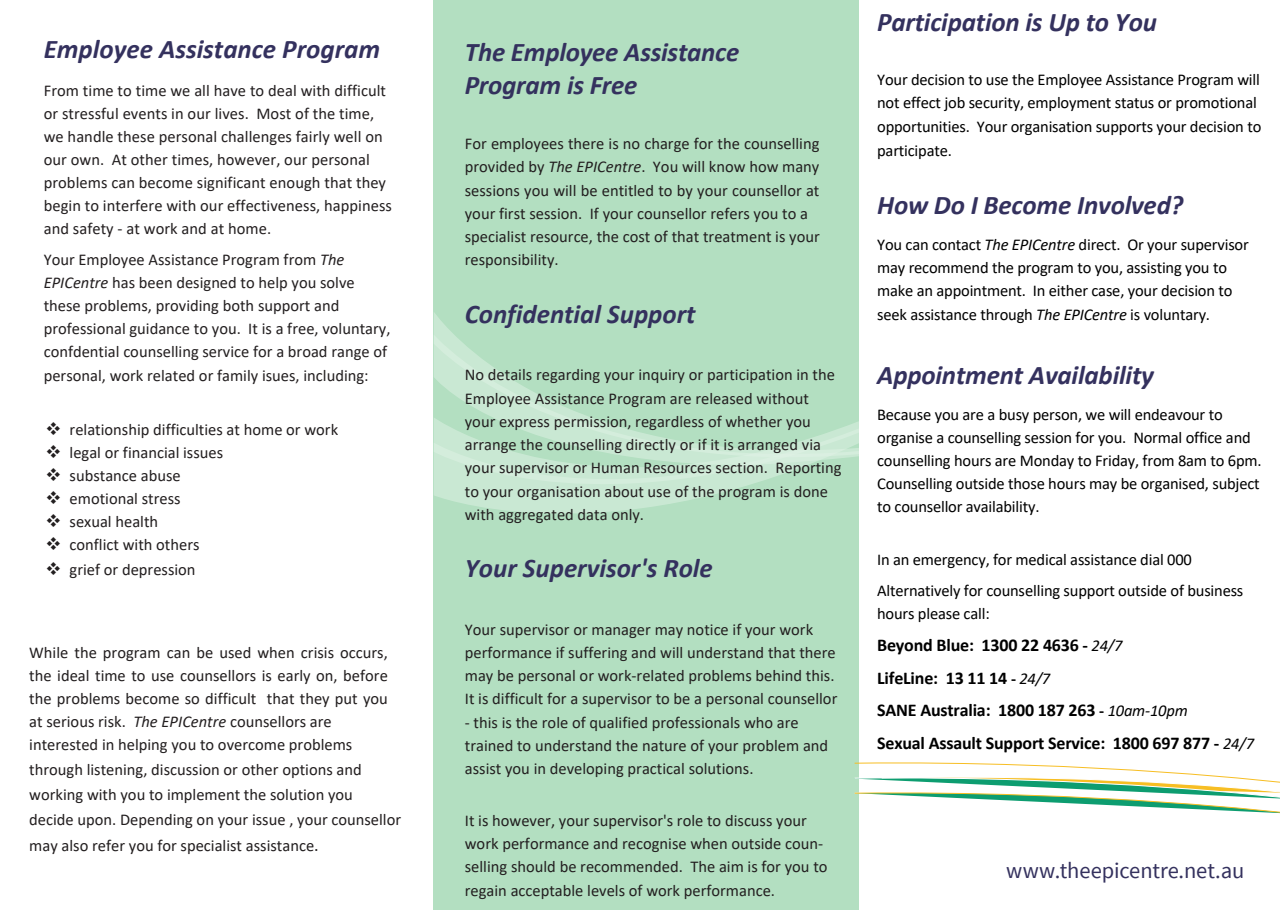
<style>
.page{position:relative;width:1280px;height:910px;background:#fff}
.page>*{position:absolute;margin:0;border:0;box-sizing:border-box;transform-origin:0 0}
.t1{font:italic 700 27px/32.4px "Calibri";letter-spacing:-.005em;color:#34315e}
.t2{font:22.5px "Source Sans Pro";letter-spacing:-.005em;color:#34315e}
.t3{font:700 18px/32.7px "Calibri";letter-spacing:-.01em;color:#000}
.t4{font:16.5px/23.1px "Calibri";color:#231f20}
.t5{font:16.5px/23.5px "Calibri";letter-spacing:-.01em;color:#000}
.t6{font:16.5px/23.1px "Calibri";color:#221e1f}
.s1{font-style:italic}
.s2{font-size:18px}
.s3{font-weight:400;font-style:italic;font-size:16.5px}
.s4{font-size:16.5px}
</style>
<div class="page">
<div style="left:434px;top:0;width:425px;height:910px;background:#b3dfc1"></div>
<svg style="left:434px;top:335px;width:155px;height:82px"></svg>
<svg style="left:434px;top:417px;width:425px;height:97px"></svg>
<svg style="left:854px;top:762px;width:426px;height:52px"></svg>
<p class="t1" style="left:44px;top:32px;width:338px">Employee Assistance Program</p>
<p class="t4" style="left:44px;top:78px;width:350px">From time to time we all have to deal with difficult or stressful events in our lives. Most of the time, we handle these personal challenges fairly well on our own. At other times, however, our personal problems can become significant enough that they begin to interfere with our effectiveness, happiness and safety - at work and at home.</p>
<p class="t4" style="left:44px;top:248px;width:348px">Your Employee Assistance Program from <span class="s1">The EPICentre</span> has been designed to help you solve these problems, providing both support and professional guidance to you. It is a free, voluntary, confdential counselling service for a broad range of personal, work related or family isues, including:</p>
<p class="t6" style="left:46px;top:417px;width:294px">❖ relationship difficulties at home or work</p>
<p class="t6" style="left:46px;top:440px;width:179px">❖ legal or financial issues</p>
<p class="t6" style="left:46px;top:463px;width:137px">❖ substance abuse</p>
<p class="t6" style="left:46px;top:486px;width:137px">❖ emotional stress</p>
<p class="t6" style="left:46px;top:510px;width:114px">❖ sexual health</p>
<p class="t6" style="left:46px;top:533px;width:155px">❖ conflict with others</p>
<p class="t6" style="left:46px;top:557px;width:152px">❖ grief or depression</p>
<p class="t6" style="left:29px;top:640px;width:360px">While the program can be used when crisis occurs, the ideal time to use counsellors is early on, before the problems become so difficult that they put you at serious risk. <span class="s1">The EPICentre</span> counsellors are interested in helping you to overcome problems</p>
<p class="t6" style="left:29px;top:757px;width:373px;line-height:24.6px">through listening, discussion or other options and working with you to implement the solution you decide upon. Depending on your issue , your counsellor</p>
<p class="t6" style="left:29px;top:833px;width:291px">may also refer you for specialist assistance<span class="s2">.</span></p>
<p class="t1" style="left:465px;top:35px;width:276px">The Employee Assistance<br>Program is Free</p>
<p class="t4" style="left:465px;top:132px;width:356px">For employees there is no charge for the counselling provided by <span class="s1">The EPICentre</span>. You will know how many sessions you will be entitled to by your counsellor at your first session. If your counsellor refers you to a specialist resource, the cost of that treatment is your responsibility.</p>
<p class="t1" style="left:465px;top:296px;width:232px">Confidential Support</p>
<p class="t4" style="left:465px;top:363px;width:378px">No details regarding your inquiry or participation in the Employee Assistance Program are released without your express permission, regardless of whether you arrange the counselling directly or if it is arranged via your supervisor or Human Resources section. Reporting to your organisation about use of the program is done with aggregated data only.</p>
<p class="t1" style="left:465px;top:551px;width:249px">Your Supervisor's Role</p>
<p class="t4" style="left:465px;top:618px;width:374px">Your supervisor or manager may notice if your work performance if suffering and will understand that there may be personal or work-related problems behind this.<br>It is difficult for a supervisor to be a personal counsellor</p>
<p class="t4" style="left:465px;top:710px;width:365px">- this is the role of qualified professionals who are trained to understand the nature of your problem and assist you in developing practical solutions.</p>
<p class="t4" style="left:465px;top:809px;width:364px">It is however, your supervisor's role to discuss your work performance and recognise when outside coun&shy;selling should be recommended. The aim is for you to regain acceptable levels of work performance.</p>
<p class="t1" style="left:877px;top:4px;width:281px">Participation is Up to You</p>
<p class="t5" style="left:877px;top:68px;width:386px">Your decision to use the Employee Assistance Program will not effect job security, employment status or promotional opportunities. Your organisation supports your decision to participate.</p>
<p class="t1" style="left:877px;top:188px;width:308px">How Do I Become Involved?</p>
<p class="t5" style="left:877px;top:232px;width:373px">You can contact <span class="s1">The EPICentre</span> direct. Or your supervisor may recommend the program to you, assisting you to make an appointment. In either case, your decision to seek assistance through <span class="s1">The EPICentre</span> is voluntary.</p>
<p class="t1" style="left:877px;top:358px;width:278px">Appointment Availability</p>
<p class="t5" style="left:877px;top:402px;width:386px;line-height:23.1px">Because you are a busy person, we will endeavour to organise a counselling session for you. Normal office and counselling hours are Monday to Friday, from 8am to 6pm.<br>Counselling outside those hours may be organised, subject to counsellor availability.</p>
<p class="t5" style="left:877px;top:544px;width:368px;line-height:30.6px">In an emergency, for medical assistance dial 000<br>Alternatively for counselling support outside of business</p>
<p class="t5" style="left:877px;top:601px;width:114px">hours please call:</p>
<p class="t3" style="left:877px;top:628px;width:378px">Beyond Blue: 1300 22 4636 - <span class="s3">24/7<br></span>LifeLine: 13 11 14 <span class="s4">-</span> <span class="s3">24/7<br></span>SANE Australia: 1800 187 263 <span class="s4">-</span> <span class="s3">10am-10pm<br></span>Sexual Assault Support Service: 1800 697 877 - <span class="s3">24/7</span></p>
<p class="t2" style="left:1006px;top:857px;width:240px">www.theepicentre.net.au</p>
</div>
